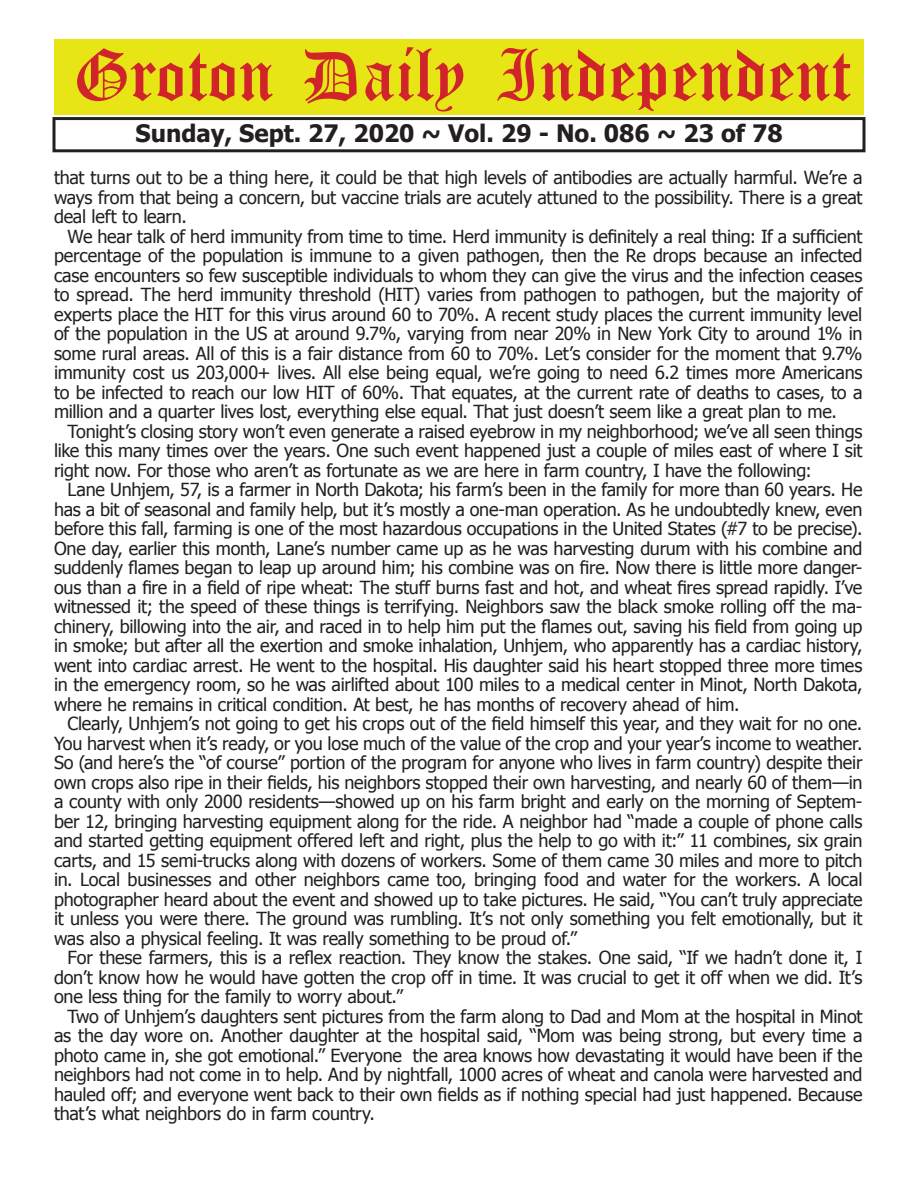
<style>
.page{position:relative;width:918px;height:1188px;background:#fff}
.page>*{position:absolute;margin:0;border:0;box-sizing:border-box;transform-origin:0 0}
.t1{font:54px "Old English Five";color:#d1232a}
.t2{font:700 24px "Tahoma";color:#231f20}
.t3{font:18px/19.5px "Tahoma";letter-spacing:-.01em;color:#231f20;text-align:justify}
</style>
<div class="page">
<div style="left:52px;top:117px;width:814px;height:35px;border:3px solid #231f20"></div>
<div style="left:54px;top:40px;width:810px;height:75px;background:#e7e515"></div>
<h1 class="t1" style="left:73px;top:50px;width:779px">Groton Daily Independent</h1>
<h2 class="t2" style="left:135px;top:116px;width:649px">Sunday, Sept. 27, 2020 ~ Vol. 29 - No. 086 ~ 23 of 78</h2>
<p class="t3" style="left:54px;top:167px;width:810px">that turns out to be a thing here, it could be that high levels of antibodies are actually harmful. We’re a ways from that being a concern, but vaccine trials are acutely attuned to the possibility. There is a great deal left to learn.</p>
<p class="t3" style="left:54px;top:226px;width:810px;text-indent:14px">We hear talk of herd immunity from time to time. Herd immunity is definitely a real thing: If a sufficient percentage of the population is immune to a given pathogen, then the Re drops because an infected case encounters so few susceptible individuals to whom they can give the virus and the infection ceases to spread. The herd immunity threshold (HIT) varies from pathogen to pathogen, but the majority of experts place the HIT for this virus around 60 to 70%. A recent study places the current immunity level of the population in the US at around 9.7%, varying from near 20% in New York City to around 1% in some rural areas. All of this is a fair distance from 60 to 70%. Let’s consider for the moment that 9.7% immunity cost us 203,000+ lives. All else being equal, we’re going to need 6.2 times more Americans to be infected to reach our low HIT of 60%. That equates, at the current rate of deaths to cases, to a million and a quarter lives lost, everything else equal. That just doesn’t seem like a great plan to me.</p>
<p class="t3" style="left:54px;top:421px;width:810px;text-indent:14px">Tonight’s closing story won’t even generate a raised eyebrow in my neighborhood; we’ve all seen things like this many times over the years. One such event happened just a couple of miles east of where I sit right now. For those who aren’t as fortunate as we are here in farm country, I have the following:</p>
<p class="t3" style="left:54px;top:479px;width:810px;text-indent:14px">Lane Unhjem, 57, is a farmer in North Dakota; his farm’s been in the family for more than 60 years. He has a bit of seasonal and family help, but it’s mostly a one-man operation. As he undoubtedly knew, even before this fall, farming is one of the most hazardous occupations in the United States (#7 to be precise).<br>One day, earlier this month, Lane’s number came up as he was harvesting durum with his combine and suddenly flames began to leap up around him; his combine was on fire. Now there is little more danger&shy;ous than a fire in a field of ripe wheat: The stuff burns fast and hot, and wheat fires spread rapidly. I’ve witnessed it; the speed of these things is terrifying. Neighbors saw the black smoke rolling off the ma&shy;chinery, billowing into the air, and raced in to help him put the flames out, saving his field from going up in smoke; but after all the exertion and smoke inhalation, Unhjem, who apparently has a cardiac history, went into cardiac arrest. He went to the hospital. His daughter said his heart stopped three more times in the emergency room, so he was airlifted about 100 miles to a medical center in Minot, North Dakota, where he remains in critical condition. At best, he has months of recovery ahead of him.</p>
<p class="t3" style="left:54px;top:713px;width:810px;text-indent:14px">Clearly, Unhjem’s not going to get his crops out of the field himself this year, and they wait for no one.<br>You harvest when it’s ready, or you lose much of the value of the crop and your year’s income to weather.<br>So (and here’s the “of course” portion of the program for anyone who lives in farm country) despite their own crops also ripe in their fields, his neighbors stopped their own harvesting, and nearly 60 of them—in a county with only 2000 residents—showed up on his farm bright and early on the morning of Septem&shy;ber 12, bringing harvesting equipment along for the ride. A neighbor had “made a couple of phone calls and started getting equipment offered left and right, plus the help to go with it:” 11 combines, six grain carts, and 15 semi-trucks along with dozens of workers. Some of them came 30 miles and more to pitch in. Local businesses and other neighbors came too, bringing food and water for the workers. A local photographer heard about the event and showed up to take pictures. He said, “You can’t truly appreciate it unless you were there. The ground was rumbling. It’s not only something you felt emotionally, but it was also a physical feeling. It was really something to be proud of.”</p>
<p class="t3" style="left:54px;top:947px;width:810px;text-indent:14px">For these farmers, this is a reflex reaction. They know the stakes. One said, “If we hadn’t done it, I don’t know how he would have gotten the crop off in time. It was crucial to get it off when we did. It’s one less thing for the family to worry about.”</p>
<p class="t3" style="left:54px;top:1006px;width:810px;text-indent:14px">Two of Unhjem’s daughters sent pictures from the farm along to Dad and Mom at the hospital in Minot as the day wore on. Another daughter at the hospital said, “Mom was being strong, but every time a photo came in, she got emotional.” Everyone the area knows how devastating it would have been if the neighbors had not come in to help. And by nightfall, 1000 acres of wheat and canola were harvested and hauled off; and everyone went back to their own fields as if nothing special had just happened. Because that’s what neighbors do in farm country.</p>
</div>
